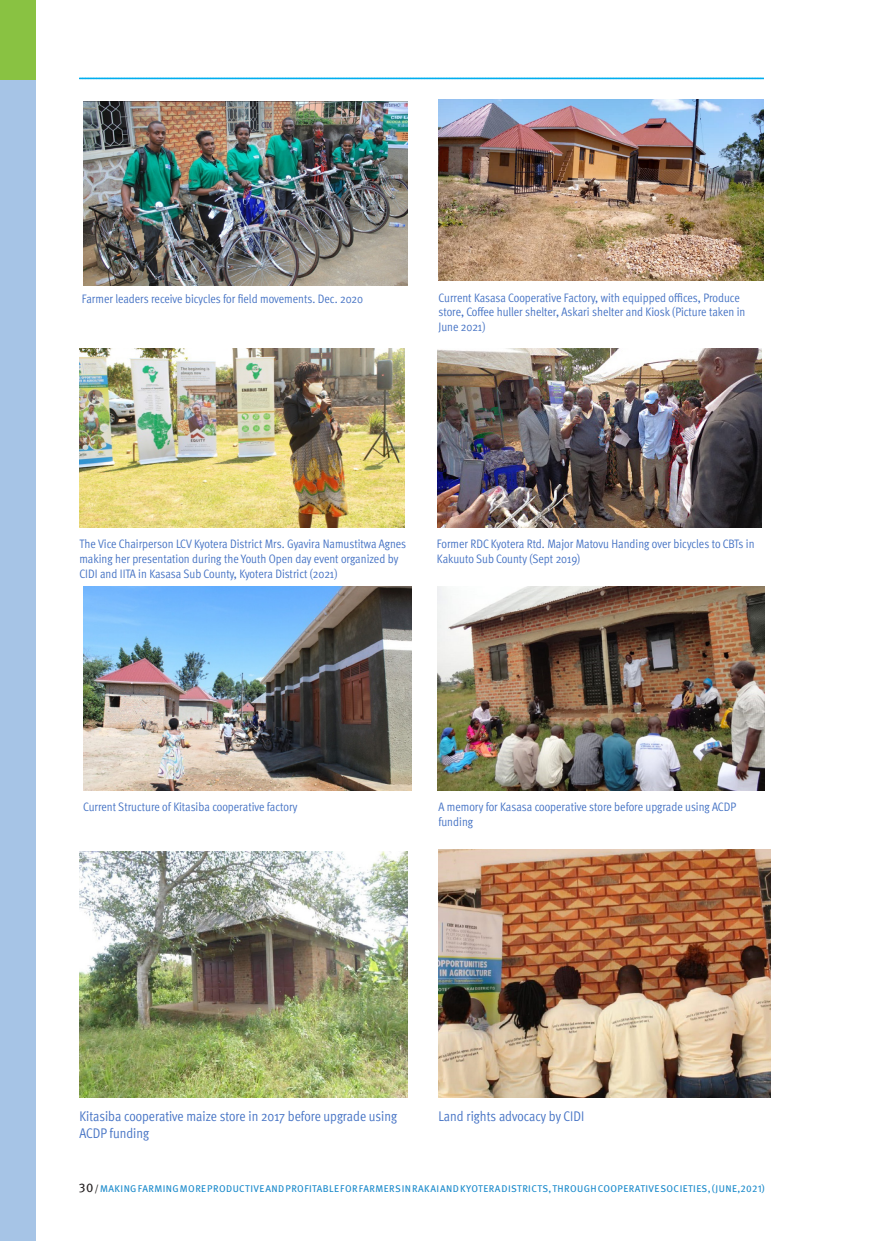
<style>
.page{position:relative;width:874px;height:1241px;background:#fff}
.page>*{position:absolute;margin:0;border:0;box-sizing:border-box;transform-origin:0 0}
.t1{font:14px "Meta Pro Cond Norm";letter-spacing:-.005em;color:#4472c4}
.t2{font:12.25px/14.7px "Meta Pro Cond Norm";color:#4472c4}
.t3{font:9.8px "Meta Pro";letter-spacing:.04em;color:#1b8acb}
.s1{font-size:12.6px;color:#231f20}
.s2{color:#231f20}
</style>
<div class="page">
<div style="left:0;top:0;width:36px;height:1240px;background:#a6c4e6"></div>
<div style="left:0;top:0;width:36px;height:79px;background:#89c242"></div>
<svg style="left:79px;top:77px;width:684px;height:2px"></svg>
<img style="left:83px;top:586px;width:328px;height:204px">
<img style="left:80px;top:851px;width:327px;height:245px">
<img style="left:83px;top:101px;width:324px;height:184px">
<img style="left:438px;top:849px;width:332px;height:247px">
<img style="left:437px;top:586px;width:327px;height:204px">
<img style="left:438px;top:99px;width:324px;height:181px">
<img style="left:79px;top:348px;width:325px;height:179px">
<img style="left:437px;top:348px;width:324px;height:179px">
<p class="t2" style="left:82px;top:291px;width:282px">Farmer leaders receive bicycles for field movements. Dec. 2020</p>
<p class="t2" style="left:438px;top:289px;width:308px">Current Kasasa Cooperative Factory, with equipped offices, Produce store, Coffee huller shelter, Askari shelter and Kiosk (Picture taken in<br>June 2021)</p>
<p class="t2" style="left:79px;top:535px;width:328px">The Vice Chairperson LCV Kyotera District Mrs. Gyavira Namustitwa Agnes making her presentation during the Youth Open day event organized by<br>CIDI and IITA in Kasasa Sub County, Kyotera District (2021)</p>
<p class="t2" style="left:437px;top:535px;width:319px">Former RDC Kyotera Rtd. Major Matovu Handing over bicycles to CBTs in<br>Kakuuto Sub County (Sept 2019)</p>
<p class="t2" style="left:83px;top:798px;width:216px">Current Structure of Kitasiba cooperative factory</p>
<p class="t2" style="left:438px;top:798px;width:299px">A memory for Kasasa cooperative store before upgrade using ACDP funding</p>
<p class="t1" style="left:80px;top:1106px;width:319px">Kitasiba cooperative maize store in 2017 before upgrade using</p>
<p class="t1" style="left:438px;top:1106px;width:147px">Land rights advocacy by CIDI</p>
<p class="t1" style="left:80px;top:1122px;width:71px">ACDP funding</p>
<p class="t3" style="left:79px;top:1180px;width:687px"><span class="s1">30</span> <span class="s2">/</span> MAKING FARMING MORE PRODUCTIVE AND PROFITABLE FOR FARMERS IN RAKAI AND KYOTERA DISTRICTS, THROUGH COOPERATIVE SOCIETIES, (JUNE,2021)</p>
</div>
